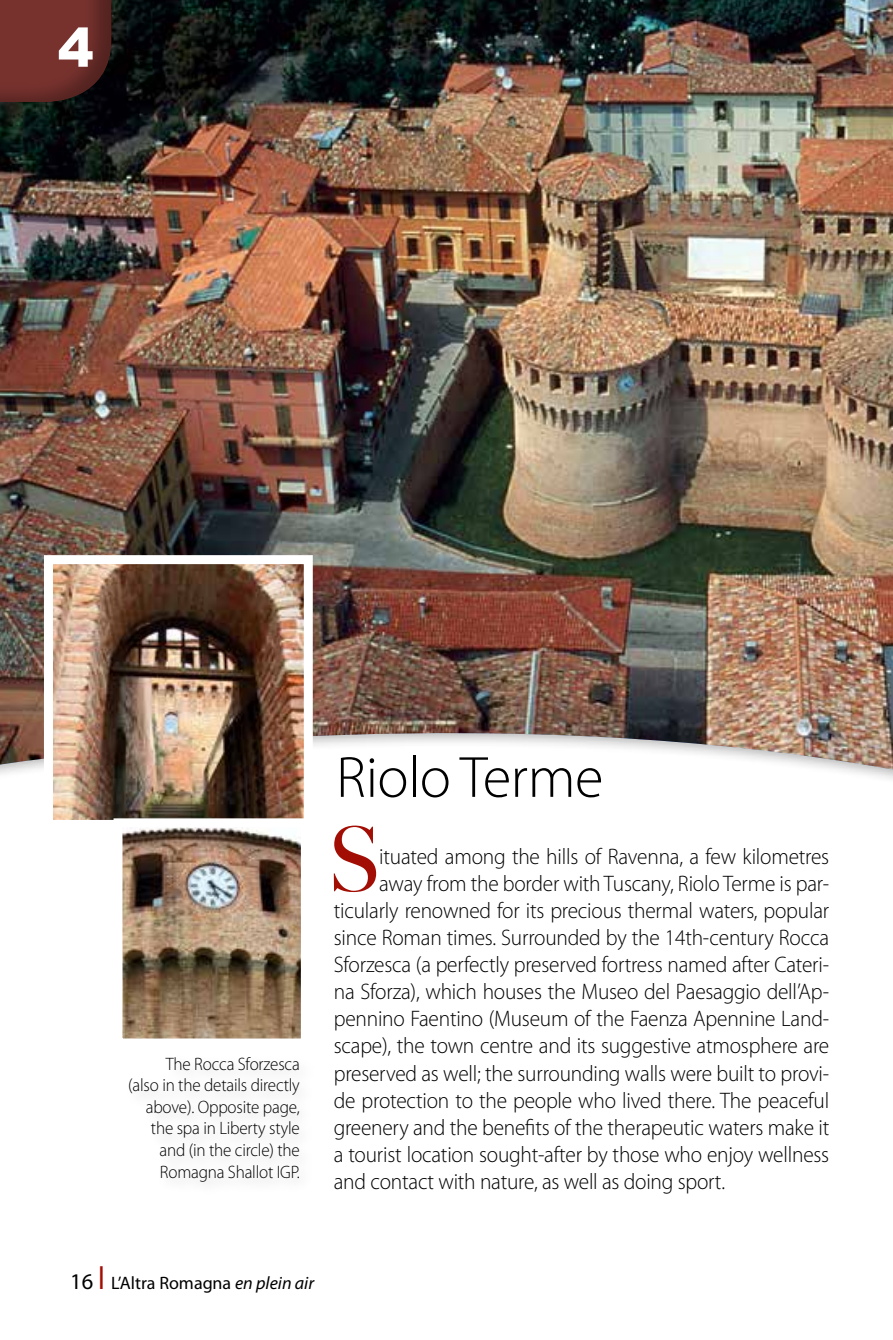
<style>
.page{position:relative;width:893px;height:1340px;background:#fff}
.page>*{position:absolute;margin:0;border:0;box-sizing:border-box;transform-origin:0 0}
.t1{font:500 90px "Big Caslon";color:#a20e04;scale:.95 1}
.t2{font:300 58.5px "Myriad Pro";letter-spacing:-.01em;color:#000}
.t3{font:900 54px "Arial";color:#fff}
.t4{font:300 22.5px "Myriad Pro";letter-spacing:-.01em;color:#000;scale:.95 1}
.t5{font:300 18px/21.6px "Myriad Pro";letter-spacing:-.01em;color:#000;text-align:right;scale:.95 1}
.t6{font:18px "Myriad Pro";color:#000}
.s1{font-size:22.5px}
.s2{font-weight:600;font-size:33.75px;color:#a20e04}
.s3{font-style:italic}
</style>
<div class="page">
<img style="left:0;top:0;width:893px;height:769px">
<div style="left:0;top:0;width:114px;height:104px;background:#000;opacity:.3"></div>
<img style="left:54px;top:565px;width:249px;height:254px">
<div style="left:44px;top:555px;width:269px;height:274px;border:9px solid #fff"></div>
<img style="left:123px;top:828px;width:177px;height:209px">
<div style="left:113px;top:818px;width:197px;height:229px;border:9px solid #fff"></div>
<div style="left:124px;top:1051px;width:193px;height:147px;background:#fbfbfb"></div>
<h3 class="t3" style="left:58px;top:8px;width:38px">4</h3>
<p class="t5" style="left:128px;top:1052px;width:182px">The Rocca Sforzesca<br>(also in the details directly above). Opposite page, the spa in Liberty style and (in the circle) the<br>Romagna Shallot IGP.</p>
<h2 class="t2" style="left:336px;top:742px;width:269px">Riolo Terme</h2>
<h1 class="t1" style="left:328px;top:785px;width:56px">S</h1>
<p class="t4" style="left:379px;top:843px;width:475px">ituated among the hills of Ravenna, a few kilometres</p>
<p class="t4" style="left:379px;top:870px;width:475px">away from the border with Tuscany, Riolo Terme is par-</p>
<p class="t4" style="left:334px;top:897px;width:523px">ticularly renowned for its precious thermal waters, popular</p>
<p class="t4" style="left:334px;top:924px;width:523px">since Roman times. Surrounded by the 14th-century Rocca</p>
<p class="t4" style="left:334px;top:951px;width:523px">Sforzesca (a perfectly preserved fortress named after Cateri-</p>
<p class="t4" style="left:334px;top:978px;width:523px">na Sforza), which houses the Museo del Paesaggio dell’Ap-</p>
<p class="t4" style="left:334px;top:1005px;width:523px">pennino Faentino (Museum of the Faenza Apennine Land-</p>
<p class="t4" style="left:334px;top:1032px;width:523px">scape), the town centre and its suggestive atmosphere are</p>
<p class="t4" style="left:334px;top:1059px;width:523px">preserved as well; the surrounding walls were built to provi-</p>
<p class="t4" style="left:334px;top:1086px;width:523px">de protection to the people who lived there. The peaceful</p>
<p class="t4" style="left:334px;top:1113px;width:523px">greenery and the benefits of the therapeutic waters make it</p>
<p class="t4" style="left:334px;top:1140px;width:523px">a tourist location sought-after by those who enjoy wellness</p>
<p class="t4" style="left:334px;top:1167px;width:413px">and contact with nature, as well as doing sport.</p>
<p class="t6" style="left:70px;top:1271px;width:245px"><span class="s1">16</span> <span class="s2">I</span> L’Altra Romagna <span class="s3">en plein air</span></p>
</div>
